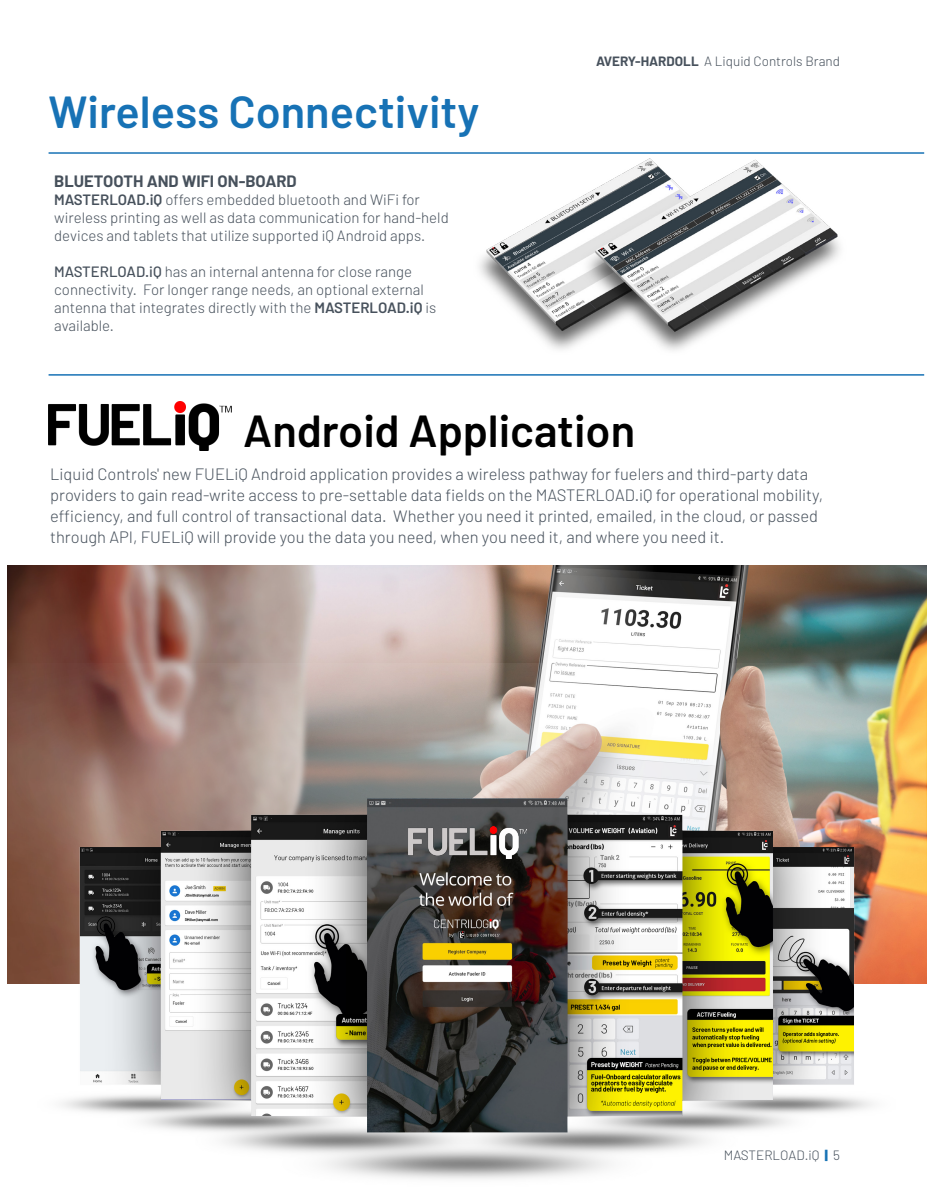
<style>
.page{position:relative;width:932px;height:1202px;background:#fff}
.page>*{position:absolute;margin:0;border:0;box-sizing:border-box;transform-origin:0 0}
.t1{font:600 45px "Barlow";color:#1772b5}
.t2{font:600 45px "Barlow";color:#000}
.t3{font:300 16.5px/21px "Barlow";color:#47515c}
.t4{font:700 16.5px "Barlow";color:#47515c}
.t5{font:300 15px/18px "Barlow";color:#47515c}
.t6{font:300 13.5px "Barlow";color:#47515c}
.s1{font-weight:600}
.s2{font-weight:500}
.s3{font-weight:700}
.s4{font-weight:900;color:#1772b5}
</style>
<div class="page">
<img style="left:479px;top:159px;width:361px;height:192px">
<img style="left:8px;top:565px;width:918px;height:418px">
<img style="left:49px;top:402px;width:182px;height:48px">
<img style="left:8px;top:663px;width:917px;height:516px">
<img style="left:409px;top:826px;width:117px;height:32px">
<hr style="left:49px;top:374px;width:875px;height:1px;background:#1772b5">
<hr style="left:49px;top:152px;width:875px;height:2px;background:#1772b5">
<p class="t1" style="left:49px;top:84px;width:432px">Wireless Connectivity</p>
<p class="t4" style="left:54px;top:170px;width:244px">BLUETOOTH AND WIFI ON-BOARD</p>
<p class="t5" style="left:54px;top:190px;width:396px"><span class="s1">MASTERLOAD.iQ</span> offers embedded bluetooth and WiFi for wireless printing as well as data communication for hand-held devices and tablets that utilize supported iQ Android apps.</p>
<p class="t5" style="left:54px;top:262px;width:383px"><span class="s2">MASTERLOAD.iQ</span> has an internal antenna for close range connectivity. For longer range needs, an optional external antenna that integrates directly with the <span class="s1">MASTERLOAD.iQ</span> is available.</p>
<p class="t6" style="left:596px;top:53px;width:245px"><span class="s3">AVERY-HARDOLL</span> A Liquid Controls Brand</p>
<p class="t2" style="left:243px;top:402px;width:393px">Android Application</p>
<p class="t3" style="left:50px;top:463px;width:774px">Liquid Controls' new FUELiQ Android application provides a wireless pathway for fuelers and third-party data providers to gain read-write access to pre-settable data fields on the MASTERLOAD.iQ for operational mobility, efficiency, and full control of transactional data. Whether you need it printed, emailed, in the cloud, or passed through API, FUELiQ will provide you the data you need, when you need it, and where you need it.</p>
<p class="t6" style="left:723px;top:1146px;width:118px">MASTERLOAD.iQ <span class="s4">|</span> 5</p>
</div>
